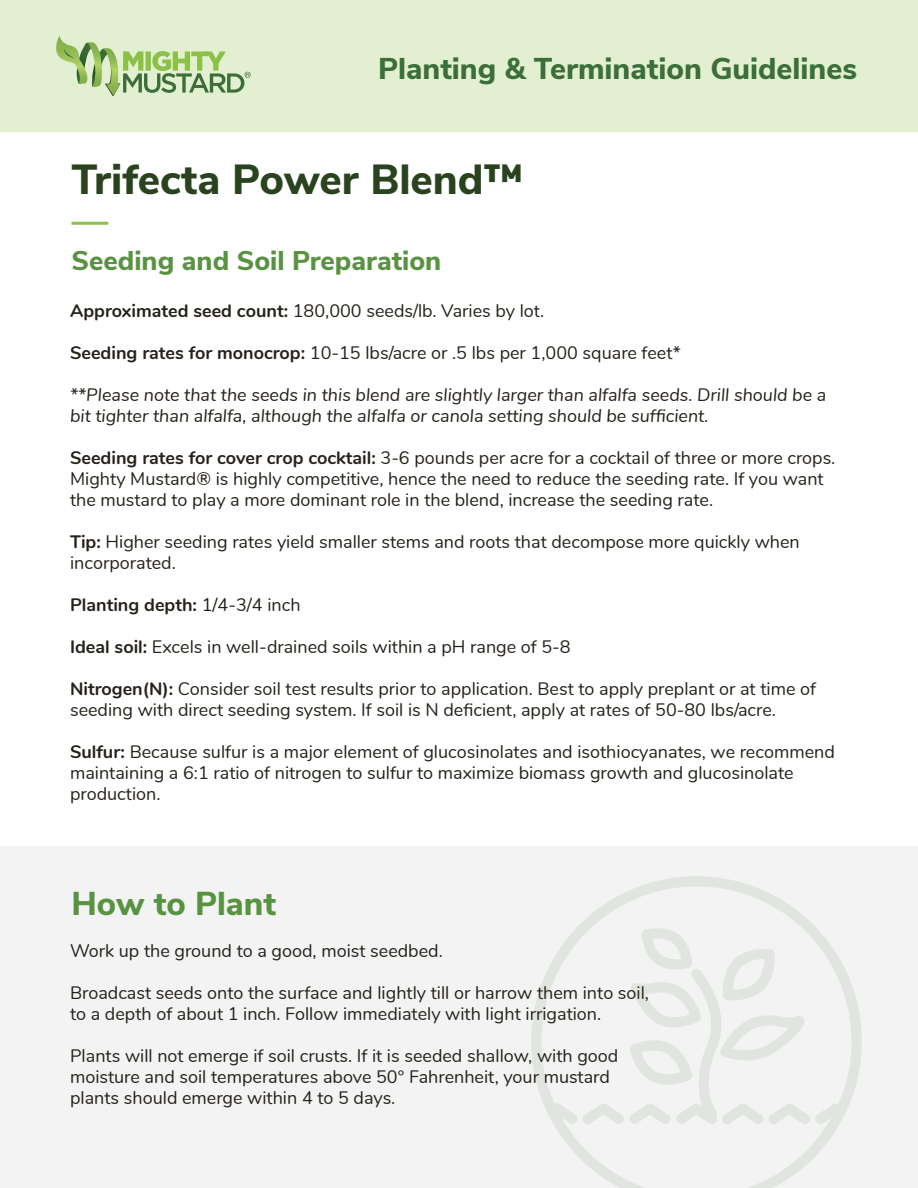
<style>
.page{position:relative;width:918px;height:1188px;background:#fff}
.page>*{position:absolute;margin:0;border:0;box-sizing:border-box;transform-origin:0 0}
.t1{font:800 42px "Nunito Sans";color:#2a431f}
.t2{font:800 33px "Nunito Sans";color:#589341}
.t3{font:800 30px "Nunito Sans";color:#3b6e39}
.t4{font:800 27px "Nunito Sans";color:#589341}
.t5{font:18px/21px "Nunito";color:#26221b}
.t6{font:italic 18px/21px "Nunito";color:#26221b}
.t7{font:700 18px "Nunito";color:#26221b}
.s1{font-weight:700}
.s2{font-weight:400}
</style>
<div class="page">
<div style="left:0;top:846px;width:918px;height:342px;background:#f3f3f3"></div>
<hr style="left:72px;top:222px;width:36px;height:3px;background:#8cc148">
<svg style="left:531px;top:876px;width:331px;height:312px"></svg>
<svg style="left:551px;top:924px;width:290px;height:201px"></svg>
<div style="left:0;top:0;width:918px;height:131px;background:#e2efd1"></div>
<svg style="left:56px;top:35px;width:195px;height:61px"></svg>
<h3 class="t3" style="left:378px;top:47px;width:480px">Planting &amp; Termination Guidelines</h3>
<h1 class="t1" style="left:72px;top:149px;width:453px">Trifecta Power Blend™</h1>
<h3 class="t4" style="left:72px;top:241px;width:371px">Seeding and Soil Preparation</h3>
<p class="t5" style="left:70px;top:299px;width:476px"><span class="s1">Approximated seed count:</span> 180,000 seeds/lb. Varies by lot.</p>
<p class="t5" style="left:70px;top:341px;width:612px"><span class="s1">Seeding rates for monocrop:</span> 10-15 lbs/acre or .5 lbs per 1,000 square feet*</p>
<p class="t6" style="left:70px;top:383px;width:758px">**Please note that the seeds in this blend are slightly larger than alfalfa seeds. Drill should be a bit tighter than alfalfa, although the alfalfa or canola setting should be sufficient.</p>
<p class="t5" style="left:70px;top:446px;width:767px"><span class="s1">Seeding rates for cover crop cocktail:</span> 3-6 pounds per acre for a cocktail of three or more crops.<br>Mighty Mustard® is highly competitive, hence the need to reduce the seeding rate. If you want the mustard to play a more dominant role in the blend, increase the seeding rate.</p>
<p class="t5" style="left:70px;top:530px;width:731px"><span class="s1">Tip:</span> Higher seeding rates yield smaller stems and roots that decompose more quickly when incorporated.</p>
<p class="t7" style="left:70px;top:591px;width:232px">Planting depth: <span class="s2">1/4-3/4 inch</span></p>
<p class="t5" style="left:70px;top:635px;width:502px"><span class="s1">Ideal soil:</span> Excels in well-drained soils within a pH range of 5-8</p>
<p class="t5" style="left:70px;top:677px;width:747px"><span class="s1">Nitrogen(N):</span> Consider soil test results prior to application. Best to apply preplant or at time of seeding with direct seeding system. If soil is N deficient, apply at rates of 50-80 lbs/acre.</p>
<p class="t5" style="left:70px;top:740px;width:766px"><span class="s1">Sulfur:</span> Because sulfur is a major element of glucosinolates and isothiocyanates, we recommend maintaining a 6:1 ratio of nitrogen to sulfur to maximize biomass growth and glucosinolate production.</p>
<h2 class="t2" style="left:72px;top:879px;width:206px">How to Plant</h2>
<p class="t5" style="left:70px;top:939px;width:374px">Work up the ground to a good, moist seedbed.</p>
<p class="t5" style="left:70px;top:981px;width:581px">Broadcast seeds onto the surface and lightly till or harrow them into soil, to a depth of about 1 inch. Follow immediately with light irrigation.</p>
<p class="t5" style="left:70px;top:1044px;width:550px">Plants will not emerge if soil crusts. If it is seeded shallow, with good moisture and soil temperatures above 50° Fahrenheit, your mustard plants should emerge within 4 to 5 days.</p>
</div>
